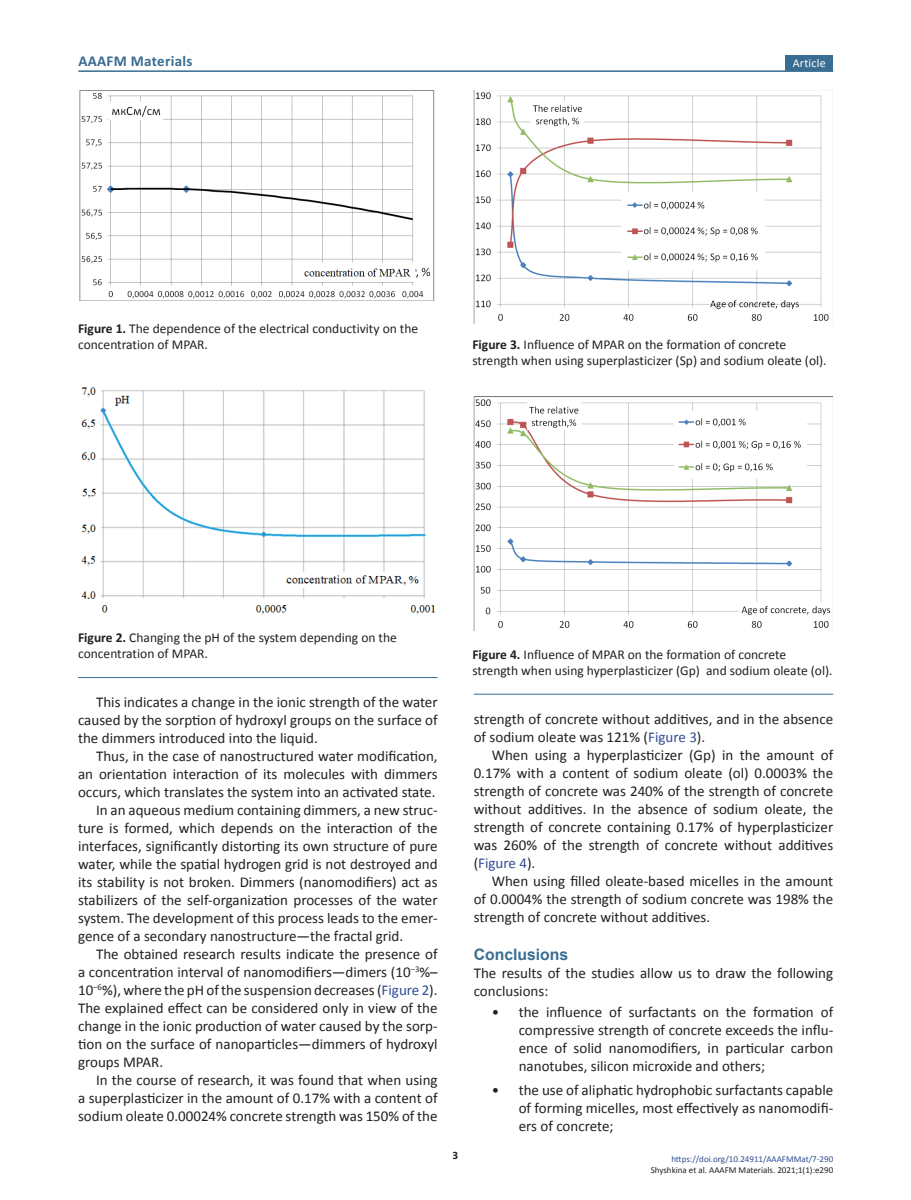
<style>
.page{position:relative;width:911px;height:1200px;background:#fff}
.page>*{position:absolute;margin:0;border:0;box-sizing:border-box;transform-origin:0 0}
.t1{font:700 15.75px "Arial";color:#396d91}
.t2{font:15px/18px "Calibri";color:#231f20;text-align:justify}
.t3{font:700 15px "Calibri";letter-spacing:.02em;color:#396d91}
.t4{font:13.5px/16.2px "Calibri";color:#231f20}
.t5{font:12px "Calibri";letter-spacing:.02em;color:#fff}
.t6{font:700 11.25px "Calibri";color:#231f20}
.t7{font:9px "Calibri";color:#231f20}
.t8{font:9px "Calibri";color:#304d94}
.s1{font-weight:700}
.s2{color:#304d94}
</style>
<div class="page">
<div style="left:785px;top:55px;width:47px;height:16px;background:#396d91"></div>
<hr style="left:78px;top:70px;width:754px;height:2px;background:#396d91">
<img style="left:80px;top:90px;width:355px;height:211px">
<img style="left:474px;top:90px;width:355px;height:234px">
<img style="left:81px;top:387px;width:355px;height:228px">
<img style="left:474px;top:397px;width:357px;height:233px">
<hr style="left:78px;top:677px;width:359px;height:1px;background:#396d91">
<hr style="left:473px;top:694px;width:359px;height:1px;background:#396d91">
<p class="t3" style="left:78px;top:52px;width:115px">AAAFM Materials</p>
<p class="t5" style="left:792px;top:56px;width:35px">Article</p>
<p class="t4" style="left:78px;top:320px;width:341px"><span class="s1">Figure 1.</span> The dependence of the electrical conductivity on the concentration of MPAR.</p>
<p class="t4" style="left:472px;top:336px;width:355px"><span class="s1">Figure 3.</span> Influence of MPAR on the formation of concrete strength when using superplasticizer (Sp) and sodium oleate (ol).</p>
<p class="t4" style="left:78px;top:629px;width:320px"><span class="s1">Figure 2.</span> Changing the pH of the system depending on the concentration of MPAR.</p>
<p class="t2" style="left:78px;top:692px;width:361px;text-indent:18px">This indicates a change in the ionic strength of the water caused by the sorption of hydroxyl groups on the surface of the dimmers introduced into the liquid.</p>
<p class="t2" style="left:96px;top:746px;width:343px">Thus, in the case of nanostructured water modification,</p>
<p class="t2" style="left:78px;top:764px;width:361px">an orientation interaction of its molecules with dimmers</p>
<p class="t2" style="left:78px;top:782px;width:359px">occurs, which translates the system into an activated state.</p>
<p class="t2" style="left:96px;top:800px;width:343px">In an aqueous medium containing dimmers, a new struc-</p>
<p class="t2" style="left:78px;top:818px;width:361px">ture is formed, which depends on the interaction of the</p>
<p class="t2" style="left:78px;top:836px;width:361px">interfaces, significantly distorting its own structure of pure</p>
<p class="t2" style="left:78px;top:854px;width:361px">water, while the spatial hydrogen grid is not destroyed and</p>
<p class="t2" style="left:78px;top:872px;width:361px">its stability is not broken. Dimmers (nanomodifiers) act as</p>
<p class="t2" style="left:78px;top:890px;width:361px">stabilizers of the self-organization processes of the water</p>
<p class="t2" style="left:78px;top:908px;width:361px">system. The development of this process leads to the emer-</p>
<p class="t2" style="left:78px;top:926px;width:326px">gence of a secondary nanostructure—the fractal grid.</p>
<p class="t2" style="left:96px;top:944px;width:343px">The obtained research results indicate the presence of</p>
<p class="t2" style="left:78px;top:962px;width:361px">a concentration interval of nanomodifiers—dimers (10<sup>−3</sup>%–</p>
<p class="t2" style="left:78px;top:980px;width:361px">10<sup>−6</sup>%), where the pH of the suspension decreases (<span class="s2">Figure 2</span>).</p>
<p class="t2" style="left:78px;top:998px;width:361px">The explained effect can be considered only in view of the</p>
<p class="t2" style="left:78px;top:1016px;width:361px">change in the ionic production of water caused by the sorp-</p>
<p class="t2" style="left:78px;top:1034px;width:361px">tion on the surface of nanoparticles—dimmers of hydroxyl</p>
<p class="t2" style="left:78px;top:1052px;width:87px">groups MPAR.</p>
<p class="t2" style="left:96px;top:1070px;width:343px">In the course of research, it was found that when using</p>
<p class="t2" style="left:78px;top:1088px;width:361px">a superplasticizer in the amount of 0.17% with a content of</p>
<p class="t2" style="left:78px;top:1106px;width:361px">sodium oleate 0.00024% concrete strength was 150% of the</p>
<p class="t6" style="left:452px;top:1148px;width:7px">3</p>
<p class="t4" style="left:472px;top:645px;width:361px"><span class="s1">Figure 4.</span> Influence of MPAR on the formation of concrete strength when using hyperplasticizer (Gp) and sodium oleate (ol).</p>
<p class="t2" style="left:473px;top:709px;width:361px">strength of concrete without additives, and in the absence of sodium oleate was 121% (<span class="s2">Figure 3</span>).</p>
<p class="t2" style="left:473px;top:745px;width:361px;text-indent:18px">When using a hyperplasticizer (Gp) in the amount of 0.17% with a content of sodium oleate (ol) 0.0003% the strength of concrete was 240% of the strength of concrete without additives. In the absence of sodium oleate, the strength of concrete containing 0.17% of hyperplasticizer was 260% of the strength of concrete without additives (<span class="s2">Figure 4</span>).</p>
<p class="t2" style="left:473px;top:871px;width:361px;text-indent:18px">When using filled oleate-based micelles in the amount of 0.0004% the strength of sodium concrete was 198% the strength of concrete without additives.</p>
<p class="t1" style="left:473px;top:944px;width:96px">Conclusions</p>
<p class="t2" style="left:473px;top:963px;width:361px">The results of the studies allow us to draw the following conclusions:</p>
<p class="t2" style="left:518px;top:1002px;width:316px;text-indent:-27px">• the influence of surfactants on the formation of compressive strength of concrete exceeds the influ&shy;ence of solid nanomodifiers, in particular carbon nanotubes, silicon microxide and others;</p>
<p class="t2" style="left:518px;top:1080px;width:316px;text-indent:-27px">• the use of aliphatic hydrophobic surfactants capable of forming micelles, most effectively as nanomodifi&shy;ers of concrete;</p>
<p class="t8" style="left:671px;top:1153px;width:163px">https://doi.org/10.24911/AAAFMMat/7-290</p>
<p class="t7" style="left:650px;top:1164px;width:184px">Shyshkina et al. AAAFM Materials. 2021;1(1):e290</p>
</div>
